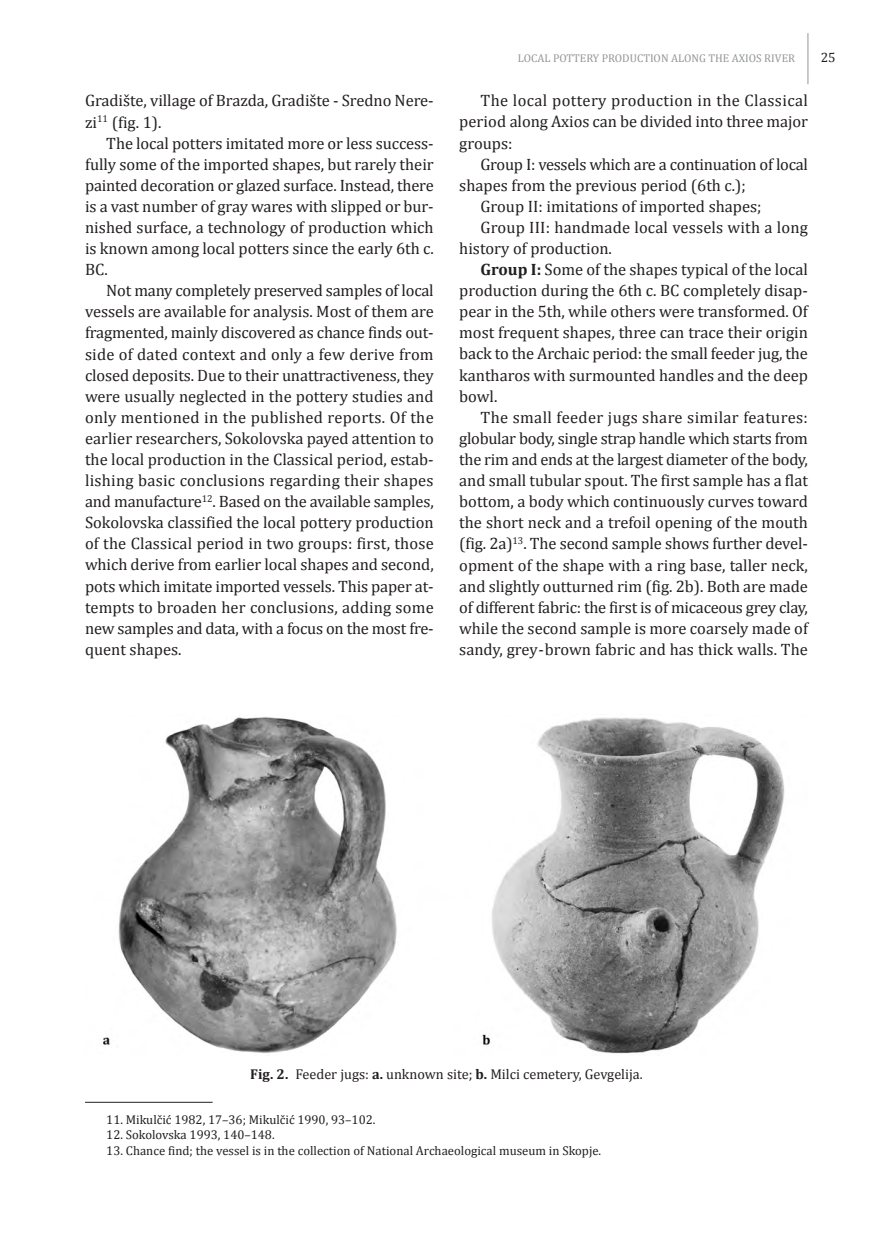
<style>
.page{position:relative;width:893px;height:1234px;background:#fff}
.page>*{position:absolute;margin:0;border:0;box-sizing:border-box;transform-origin:0 0}
.t1{font:16.5px/21.1px "Cambria";color:#231f20;text-align:justify}
.t2{font:16.5px "Cambria";letter-spacing:-.02em;color:#231f20}
.t3{font:16.5px "Cambria";letter-spacing:.02em;color:#231f20}
.t4{font:14.25px "Cambria";color:#231f20}
.t5{font:13.5px "Cambria";color:#231f20}
.t6{font:12.75px "Cambria";color:#231f20}
.t7{font:11.25px "Cambria";color:#939598}
.s1{font-weight:700}
</style>
<div class="page">
<hr style="left:807px;top:33px;width:1px;height:51px;background:#939598">
<hr style="left:85px;top:1101px;width:128px;height:1px;background:#231f20">
<img style="left:103px;top:717px;width:682px;height:337px">
<p class="t1" style="left:85px;top:90px;width:350px">Gradište, village of Brazda, Gradište - Sredno Nere - zi<sup>11</sup> (fig. 1).</p>
<p class="t1" style="left:85px;top:132px;width:350px;text-indent:21px">The local potters imitated more or less success&shy;fully some of the imported shapes, but rarely their painted decoration or glazed surface. Instead, there is a vast number of gray wares with slipped or bur&shy;nished surface, a technology of production which is known among local potters since the early 6th c.<br>BC.</p>
<p class="t1" style="left:85px;top:279px;width:350px;text-indent:21px">Not many completely preserved samples of local vessels are available for analysis. Most of them are fragmented, mainly discovered as chance finds out&shy;side of dated context and only a few derive from closed deposits. Due to their unattractiveness, they were usually neglected in the pottery studies and only mentioned in the published reports. Of the earlier researchers, Sokolovska payed attention to the local production in the Classical period, estab&shy;lishing basic conclusions regarding their shapes and manufacture<sup>12</sup>. Based on the available samples, Soko lovska classified the local pottery production of the Classical period in two groups: first, those which derive from earlier local shapes and second, pots which imitate imported vessels. This paper at&shy;tempts to broaden her conclusions, adding some new samples and data, with a focus on the most fre&shy;quent shapes.</p>
<p class="t7" style="left:518px;top:51px;width:279px">LOCAL POTTERY PRODUCTION ALONG THE AXIOS RIVER</p>
<p class="t5" style="left:821px;top:50px;width:16px">25</p>
<p class="t1" style="left:459px;top:90px;width:350px;text-indent:21px">The local pottery production in the Classical period along Axios can be divided into three major groups:</p>
<p class="t1" style="left:480px;top:153px;width:329px">Group I: vessels which are a continuation of local</p>
<p class="t1" style="left:459px;top:174px;width:288px">shapes from the previous period (6th c.);</p>
<p class="t1" style="left:480px;top:195px;width:283px">Group II: imitations of imported shapes;</p>
<p class="t1" style="left:480px;top:216px;width:329px">Group III: handmade local vessels with a long</p>
<p class="t1" style="left:459px;top:237px;width:154px">history of production.</p>
<p class="t1" style="left:480px;top:258px;width:329px"><span class="s1">Group I:</span> Some of the shapes typical of the local</p>
<p class="t1" style="left:459px;top:279px;width:350px">production during the 6th c. BC completely disap-</p>
<p class="t1" style="left:459px;top:300px;width:350px">pear in the 5th, while others were transformed. Of</p>
<p class="t1" style="left:459px;top:322px;width:350px">most frequent shapes, three can trace their origin</p>
<p class="t1" style="left:459px;top:343px;width:350px">back to the Archaic period: the small feeder jug, the</p>
<p class="t1" style="left:459px;top:364px;width:350px">kantharos with surmounted handles and the deep</p>
<p class="t1" style="left:459px;top:385px;width:40px">bowl.</p>
<p class="t3" style="left:480px;top:407px;width:329px">The small feeder jugs share similar features:</p>
<p class="t1" style="left:459px;top:427px;width:350px">globular body, single strap handle which starts from</p>
<p class="t2" style="left:459px;top:449px;width:350px">the rim and ends at the largest diameter of the body,</p>
<p class="t1" style="left:459px;top:469px;width:350px">and small tubular spout. The first sample has a flat</p>
<p class="t1" style="left:459px;top:490px;width:350px">bottom, a body which continuously curves toward</p>
<p class="t1" style="left:459px;top:511px;width:350px">the short neck and a trefoil opening of the mouth</p>
<p class="t1" style="left:459px;top:532px;width:350px">(fig. 2a)<sup>13</sup>. The second sample shows further devel-</p>
<p class="t1" style="left:459px;top:553px;width:350px">opment of the shape with a ring base, taller neck,</p>
<p class="t1" style="left:459px;top:575px;width:350px">and slightly outturned rim (fig. 2b). Both are made</p>
<p class="t1" style="left:459px;top:596px;width:350px">of different fabric: the first is of micaceous grey clay,</p>
<p class="t1" style="left:459px;top:617px;width:350px">while the second sample is more coarsely made of</p>
<p class="t1" style="left:459px;top:638px;width:350px">sandy, grey-brown fabric and has thick walls. The</p>
<p class="t4" style="left:250px;top:1064px;width:394px"><span class="s1">Fig. 2.</span> Feeder jugs: <span class="s1">a.</span> unknown site; <span class="s1">b.</span> Milci cemetery, Gevgelija.</p>
<p class="t6" style="left:106px;top:1111px;width:271px">11. Mikulčić 1982, 17–36; Mikulčić 1990, 93–102.</p>
<p class="t6" style="left:106px;top:1126px;width:170px">12. Sokolovska 1993, 140–148.</p>
<p class="t6" style="left:106px;top:1142px;width:496px">13. Chance find; the vessel is in the collection of National Archaeological museum in Skopje.</p>
</div>
